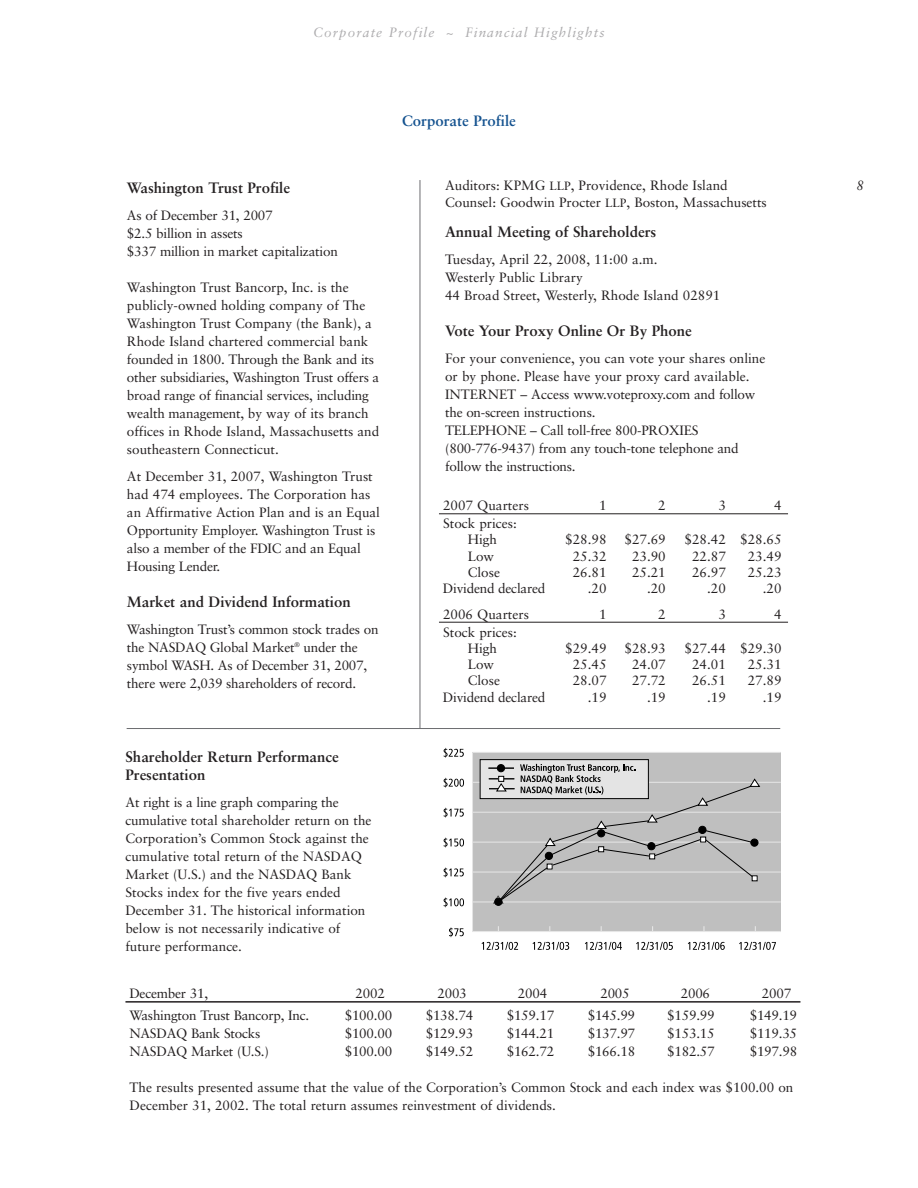
<style>
.page{position:relative;width:918px;height:1188px;background:#fff}
.page>*{position:absolute;margin:0;border:0;box-sizing:border-box;transform-origin:0 0}
.t1{font:700 15px/18px "Sabon";color:#231f20}
.t2{font:700 15px "Sabon";color:#14528f}
.t3{font:13.5px/18px "Sabon";color:#231f20}
.t4{font:italic 13.5px "Sabon";letter-spacing:.085em;color:#adacae}
.t5{font:italic 13.5px "Sabon";color:#231f20}
.s1{font-size:12px}
</style>
<div class="page">
<hr style="left:439px;top:513px;width:349px;height:1px;background:#231f20">
<hr style="left:439px;top:622px;width:349px;height:1px;background:#231f20">
<hr style="left:420px;top:180px;width:1px;height:548px;background:#6c6d70">
<hr style="left:125px;top:1001px;width:675px;height:2px;background:#231f20">
<div style="left:472px;top:752px;width:308px;height:180px;background:#bfbfbf"></div>
<hr style="left:472px;top:931px;width:309px;height:1px;background:#e6e6e6">
<hr style="left:472px;top:752px;width:1px;height:180px;background:#e6e6e6">
<hr style="left:473px;top:901px;width:308px;height:1px;background:#e6e6e6">
<hr style="left:473px;top:872px;width:308px;height:1px;background:#e6e6e6">
<hr style="left:473px;top:842px;width:308px;height:1px;background:#e6e6e6">
<hr style="left:473px;top:812px;width:308px;height:1px;background:#e6e6e6">
<hr style="left:473px;top:782px;width:308px;height:1px;background:#e6e6e6">
<hr style="left:473px;top:752px;width:308px;height:1px;background:#e6e6e6">
<div style="left:480px;top:760px;width:168px;height:39px;background:#e4e4e4"></div>
<div style="left:480px;top:759px;width:169px;height:40px;border:1px solid #000"></div>
<svg style="left:488px;top:764px;width:272px;height:141px"></svg>
<div style="left:495px;top:898px;width:7px;height:7px;background:#000;border-radius:50%"></div>
<div style="left:495px;top:898px;width:7px;height:8px;border:1px solid #000;border-radius:50%"></div>
<svg style="left:449px;top:927px;width:15px;height:10px"></svg>
<svg style="left:444px;top:897px;width:20px;height:10px"></svg>
<svg style="left:444px;top:868px;width:20px;height:9px"></svg>
<svg style="left:444px;top:838px;width:20px;height:9px"></svg>
<svg style="left:444px;top:808px;width:20px;height:10px"></svg>
<svg style="left:444px;top:778px;width:20px;height:10px"></svg>
<svg style="left:444px;top:748px;width:20px;height:10px"></svg>
<svg style="left:482px;top:942px;width:36px;height:8px"></svg>
<svg style="left:533px;top:942px;width:36px;height:8px"></svg>
<svg style="left:585px;top:942px;width:37px;height:8px"></svg>
<svg style="left:636px;top:942px;width:37px;height:8px"></svg>
<svg style="left:688px;top:942px;width:37px;height:8px"></svg>
<svg style="left:739px;top:942px;width:37px;height:8px"></svg>
<hr style="left:127px;top:728px;width:653px;height:1px;background:#6c6d70">
<p class="t4" style="left:313px;top:27px;width:293px">Corporate Profile ~ Financial Highlights</p>
<p class="t1" style="left:127px;top:180px;width:165px">Washington Trust Profile</p>
<p class="t3" style="left:127px;top:207px;width:212px">As of December 31, 2007<br>$2.5 billion in assets<br>$337 million in market capitalization</p>
<p class="t3" style="left:127px;top:279px;width:254px">Washington Trust Bancorp, Inc. is the publicly-owned holding company of The Washington Trust Company (the Bank), a Rhode Island chartered commercial bank founded in 1800. Through the Bank and its other subsidiaries, Washington Trust offers a broad range of financial services, including wealth management, by way of its branch offices in Rhode Island, Massachusetts and southeastern Connecticut.</p>
<p class="t3" style="left:127px;top:468px;width:255px">At December 31, 2007, Washington Trust had 474 employees. The Corporation has an Affirmative Action Plan and is an Equal Opportunity Employer. Washington Trust is also a member of the FDIC and an Equal Housing Lender.</p>
<p class="t1" style="left:127px;top:594px;width:225px">Market and Dividend Information</p>
<p class="t3" style="left:127px;top:621px;width:253px">Washington Trust’s common stock trades on the NASDAQ Global Market<sup>®</sup> under the symbol WASH. As of December 31, 2007, there were 2,039 shareholders of record.</p>
<p class="t1" style="left:125px;top:749px;width:215px">Shareholder Return Performance<br>Presentation</p>
<p class="t3" style="left:125px;top:794px;width:248px">At right is a line graph comparing the cumulative total shareholder return on the Corporation’s Common Stock against the cumulative total return of the NASDAQ Market (U.S.) and the NASDAQ Bank Stocks index for the five years ended December 31. The historical information below is not necessarily indicative of future performance.</p>
<p class="t2" style="left:402px;top:114px;width:115px">Corporate Profile</p>
<p class="t3" style="left:445px;top:178px;width:323px;line-height:16.5px">Auditors: KPMG <span class="s1">LLP</span>, Providence, Rhode Island<br>Counsel: Goodwin Procter <span class="s1">LLP</span>, Boston, Massachusetts</p>
<p class="t1" style="left:445px;top:224px;width:213px">Annual Meeting of Shareholders</p>
<p class="t3" style="left:445px;top:251px;width:277px">Tuesday, April 22, 2008, 11:00 a.m.<br>Westerly Public Library<br>44 Broad Street, Westerly, Rhode Island 02891</p>
<p class="t1" style="left:445px;top:323px;width:248px">Vote Your Proxy Online Or By Phone</p>
<p class="t3" style="left:445px;top:350px;width:322px">For your convenience, you can vote your shares online or by phone. Please have your proxy card available.<br>INTERNET – Access www.voteproxy.com and follow the on-screen instructions.<br>TELEPHONE – Call toll-free 800-PROXIES (800-776-9437) from any touch-tone telephone and follow the instructions.</p>
<p class="t3" style="left:443px;top:498px;width:87px">2007 Quarters</p>
<p class="t3" style="left:599px;top:498px;width:9px">1</p>
<p class="t3" style="left:658px;top:498px;width:9px">2</p>
<p class="t3" style="left:718px;top:498px;width:9px">3</p>
<p class="t3" style="left:774px;top:498px;width:9px">4</p>
<p class="t3" style="left:443px;top:516px;width:75px;line-height:16.2px;text-align:center">Stock prices:<br>High</p>
<p class="t3" style="left:565px;top:532px;width:43px">$28.98</p>
<p class="t3" style="left:625px;top:532px;width:43px">$27.69</p>
<p class="t3" style="left:685px;top:532px;width:98px">$28.42 $28.65</p>
<p class="t3" style="left:468px;top:548px;width:28px">Low</p>
<p class="t3" style="left:573px;top:548px;width:35px">25.32</p>
<p class="t3" style="left:632px;top:548px;width:35px">23.90</p>
<p class="t3" style="left:692px;top:548px;width:35px">22.87</p>
<p class="t3" style="left:748px;top:548px;width:35px">23.49</p>
<p class="t3" style="left:468px;top:564px;width:34px">Close</p>
<p class="t3" style="left:573px;top:564px;width:35px">26.81</p>
<p class="t3" style="left:632px;top:564px;width:35px">25.21</p>
<p class="t3" style="left:692px;top:564px;width:35px">26.97</p>
<p class="t3" style="left:748px;top:564px;width:35px">25.23</p>
<p class="t3" style="left:443px;top:580px;width:104px">Dividend declared</p>
<p class="t3" style="left:588px;top:580px;width:20px">.20</p>
<p class="t3" style="left:647px;top:580px;width:20px">.20</p>
<p class="t3" style="left:707px;top:580px;width:20px">.20</p>
<p class="t3" style="left:763px;top:580px;width:20px">.20</p>
<p class="t3" style="left:443px;top:606px;width:87px">2006 Quarters</p>
<p class="t3" style="left:599px;top:606px;width:9px">1</p>
<p class="t3" style="left:658px;top:606px;width:9px">2</p>
<p class="t3" style="left:718px;top:606px;width:9px">3</p>
<p class="t3" style="left:774px;top:606px;width:9px">4</p>
<p class="t3" style="left:443px;top:625px;width:75px;line-height:16.2px;text-align:center">Stock prices:<br>High</p>
<p class="t3" style="left:565px;top:640px;width:43px">$29.49</p>
<p class="t3" style="left:625px;top:640px;width:43px">$28.93</p>
<p class="t3" style="left:685px;top:640px;width:98px">$27.44 $29.30</p>
<p class="t3" style="left:468px;top:656px;width:28px">Low</p>
<p class="t3" style="left:573px;top:656px;width:35px">25.45</p>
<p class="t3" style="left:632px;top:656px;width:35px">24.07</p>
<p class="t3" style="left:692px;top:656px;width:35px">24.01</p>
<p class="t3" style="left:748px;top:656px;width:35px">25.31</p>
<p class="t3" style="left:468px;top:673px;width:34px">Close</p>
<p class="t3" style="left:573px;top:673px;width:35px">28.07</p>
<p class="t3" style="left:632px;top:673px;width:35px">27.72</p>
<p class="t3" style="left:692px;top:673px;width:35px">26.51</p>
<p class="t3" style="left:748px;top:673px;width:35px">27.89</p>
<p class="t3" style="left:443px;top:689px;width:104px">Dividend declared</p>
<p class="t3" style="left:588px;top:689px;width:20px">.19</p>
<p class="t3" style="left:647px;top:689px;width:20px">.19</p>
<p class="t3" style="left:707px;top:689px;width:20px">.19</p>
<p class="t3" style="left:763px;top:689px;width:20px">.19</p>
<p class="t3" style="left:129px;top:985px;width:80px">December 31,</p>
<p class="t3" style="left:356px;top:985px;width:31px">2002</p>
<p class="t3" style="left:437px;top:985px;width:31px">2003</p>
<p class="t3" style="left:518px;top:985px;width:31px">2004</p>
<p class="t3" style="left:600px;top:985px;width:31px">2005</p>
<p class="t3" style="left:681px;top:985px;width:31px">2006</p>
<p class="t3" style="left:762px;top:985px;width:31px">2007</p>
<p class="t3" style="left:129px;top:1008px;width:182px">Washington Trust Bancorp, Inc.</p>
<p class="t3" style="left:345px;top:1008px;width:49px">$100.00</p>
<p class="t3" style="left:426px;top:1008px;width:49px">$138.74</p>
<p class="t3" style="left:507px;top:1008px;width:49px">$159.17</p>
<p class="t3" style="left:588px;top:1008px;width:49px">$145.99</p>
<p class="t3" style="left:667px;top:1008px;width:49px">$159.99</p>
<p class="t3" style="left:750px;top:1008px;width:49px">$149.19</p>
<p class="t3" style="left:129px;top:1026px;width:133px">NASDAQ Bank Stocks</p>
<p class="t3" style="left:345px;top:1026px;width:49px">$100.00</p>
<p class="t3" style="left:426px;top:1026px;width:49px">$129.93</p>
<p class="t3" style="left:507px;top:1026px;width:49px">$144.21</p>
<p class="t3" style="left:588px;top:1026px;width:49px">$137.97</p>
<p class="t3" style="left:667px;top:1026px;width:49px">$153.15</p>
<p class="t3" style="left:750px;top:1026px;width:49px">$119.35</p>
<p class="t3" style="left:129px;top:1044px;width:141px">NASDAQ Market (U.S.)</p>
<p class="t3" style="left:345px;top:1044px;width:49px">$100.00</p>
<p class="t3" style="left:426px;top:1044px;width:49px">$149.52</p>
<p class="t3" style="left:507px;top:1044px;width:49px">$162.72</p>
<p class="t3" style="left:588px;top:1044px;width:49px">$166.18</p>
<p class="t3" style="left:667px;top:1044px;width:49px">$182.57</p>
<p class="t3" style="left:750px;top:1044px;width:49px">$197.98</p>
<p class="t3" style="left:130px;top:1080px;width:665px">The results presented assume that the value of the Corporation’s Common Stock and each index was $100.00 on<br>December 31, 2002. The total return assumes reinvestment of dividends.</p>
<p class="t5" style="left:856px;top:180px;width:9px">8</p>
</div>
